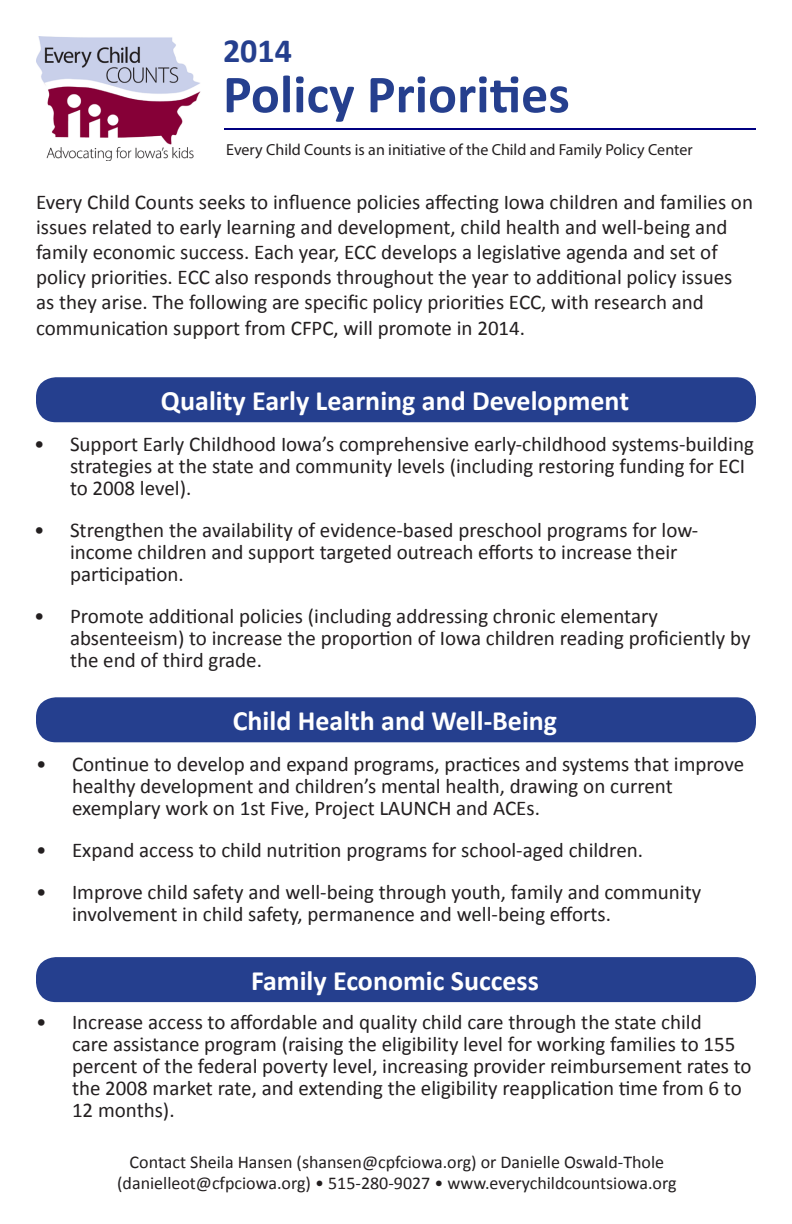
<style>
.page{position:relative;width:792px;height:1224px;background:#fff}
.page>*{position:absolute;margin:0;border:0;box-sizing:border-box;transform-origin:0 0}
.t1{font:700 54px "Calibri";color:#253f8e}
.t2{font:700 34px "Calibri";color:#253f8e}
.t3{font:700 28px "Calibri";color:#fff}
.t4{font:21px/22px "Calibri";color:#231f20}
.t5{font:18px "Calibri";color:#231f20}
.t6{font:16px "Myriad Pro";color:#231f20}
</style>
<div class="page">
<img style="left:36px;top:36px;width:165px;height:125px">
<div style="left:36px;top:377px;width:720px;height:45px;background:#253f8e;border-radius:20px"></div>
<div style="left:36px;top:697px;width:720px;height:45px;background:#253f8e;border-radius:20px"></div>
<div style="left:36px;top:957px;width:720px;height:45px;background:#253f8e;border-radius:20px"></div>
<hr style="left:224px;top:128px;width:532px;height:2px;background:#000080">
<p class="t2" style="left:223px;top:29px;width:70px">2014</p>
<p class="t1" style="left:223px;top:60px;width:348px">Policy Priorities</p>
<p class="t6" style="left:226px;top:139px;width:468px">Every Child Counts is an initiative of the Child and Family Policy Center</p>
<p class="t4" style="left:36px;top:189px;width:719px;line-height:25.2px">Every Child Counts seeks to influence policies affecting Iowa children and families on issues related to early learning and development, child health and well-being and family economic success. Each year, ECC develops a legislative agenda and set of policy priorities. ECC also responds throughout the year to additional policy issues as they arise. The following are specific policy priorities ECC, with research and communication support from CFPC, will promote in 2014.</p>
<p class="t3" style="left:161px;top:383px;width:470px">Quality Early Learning and Development</p>
<p class="t4" style="left:70px;top:433px;width:685px;text-indent:-36px">• Support Early Childhood Iowa’s comprehensive early-childhood systems-building strategies at the state and community levels (including restoring funding for ECI to 2008 level).</p>
<p class="t4" style="left:70px;top:519px;width:630px;text-indent:-36px">• Strengthen the availability of evidence-based preschool programs for low&shy;income children and support targeted outreach efforts to increase their participation.</p>
<p class="t4" style="left:70px;top:605px;width:682px;text-indent:-36px">• Promote additional policies (including addressing chronic elementary absenteeism) to increase the proportion of Iowa children reading proficiently by the end of third grade.</p>
<p class="t3" style="left:233px;top:703px;width:326px">Child Health and Well-Being</p>
<p class="t4" style="left:72px;top:753px;width:674px;text-indent:-36px">• Continue to develop and expand programs, practices and systems that improve healthy development and children’s mental health, drawing on current exemplary work on 1st Five, Project LAUNCH and ACEs.</p>
<p class="t4" style="left:36px;top:839px;width:609px">• Expand access to child nutrition programs for school-aged children.</p>
<p class="t4" style="left:72px;top:881px;width:631px;text-indent:-36px">• Improve child safety and well-being through youth, family and community involvement in child safety, permanence and well-being efforts.</p>
<p class="t3" style="left:251px;top:963px;width:289px">Family Economic Success</p>
<p class="t4" style="left:72px;top:1011px;width:681px;text-indent:-36px">• Increase access to affordable and quality child care through the state child<br>care assistance program (raising the eligibility level for working families to 155 percent of the federal poverty level, increasing provider reimbursement rates to the 2008 market rate, and extending the eligibility reapplication time from 6 to 12 months).</p>
<p class="t5" style="left:130px;top:1150px;width:536px">Contact Sheila Hansen (shansen@cpfciowa.org) or Danielle Oswald-Thole</p>
<p class="t5" style="left:117px;top:1172px;width:561px">(danielleot@cfpciowa.org) • 515-280-9027 • www.everychildcountsiowa.org</p>
</div>
